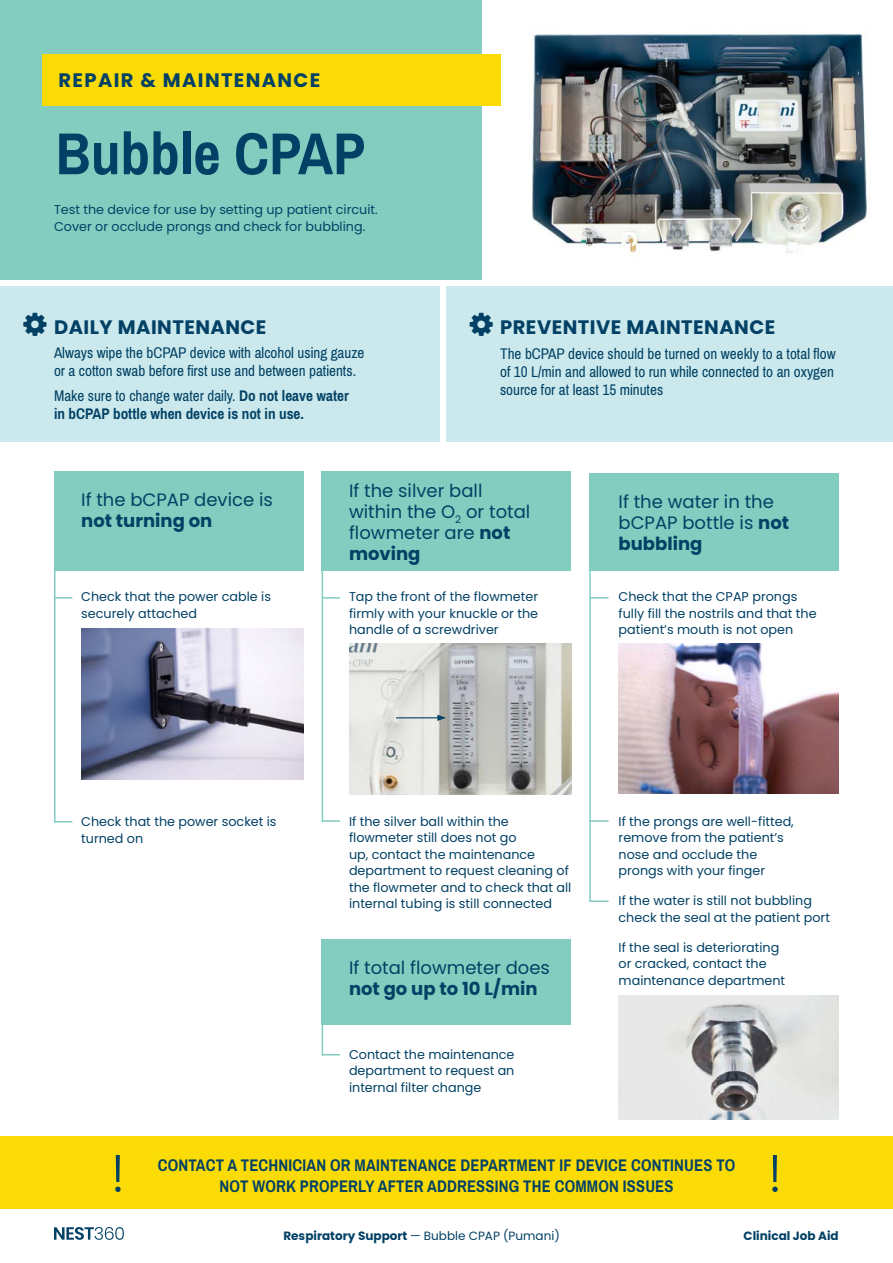
<style>
.page{position:relative;width:893px;height:1263px;background:#fff}
.page>*{position:absolute;margin:0;border:0;box-sizing:border-box;transform-origin:0 0}
.t1{font:700 64.5px "Pragati Narrow";color:#024165}
.t2{font:300 52.5px "Poppins";color:#024165}
.Medium_Text{font:700 19.5px "Poppins";letter-spacing:.025em;color:#024165}
.Medium_Text-2{font:700 19.5px "Poppins";letter-spacing:.07em;color:#024165}
.Medium_Text-3{font:18px/21px "Poppins";color:#024165}
.complications_list{font:700 18px "Pragati Narrow";letter-spacing:.01em;color:#024165}
.complications_list-2{font:16.5px/18px "Pragati Narrow";color:#024165}
.complications_list-3{font:700 16.5px/18px "Pragati Narrow";color:#024165}
.small_text_v_2{font:12.75px/16.5px "Poppins";color:#024165}
.Small_Text{font:12.75px/16.5px "Poppins";color:#024165}
.t3{font:12px "Poppins";color:#024165}
.t4{font:700 12px "Poppins";color:#024165}
.s1{font-weight:400}
.s2{font-weight:700}
</style>
<div class="page">
<div style="left:0;top:0;width:482px;height:280px;background:#82cdbf"></div>
<img style="left:492px;top:33px;width:375px;height:223px">
<div style="left:42px;top:54px;width:458px;height:51px;background:#fadb06"></div>
<div style="left:0;top:1137px;width:893px;height:72px;background:#fadb06"></div>
<div style="left:0;top:286px;width:440px;height:155px;background:#cbe9ec"></div>
<div style="left:446px;top:286px;width:447px;height:155px;background:#cbe9ec"></div>
<div style="left:54px;top:471px;width:250px;height:99px;background:#82cdbf"></div>
<div style="left:322px;top:471px;width:249px;height:99px;background:#82cdbf"></div>
<div style="left:589px;top:473px;width:250px;height:97px;background:#82cdbf"></div>
<hr style="left:54px;top:473px;width:2px;height:349px;background:#82cdbf">
<hr style="left:322px;top:495px;width:1px;height:327px;background:#82cdbf">
<hr style="left:589px;top:535px;width:2px;height:367px;background:#82cdbf">
<svg style="left:55px;top:597px;width:17px;height:2px"></svg>
<svg style="left:323px;top:597px;width:17px;height:2px"></svg>
<svg style="left:323px;top:820px;width:17px;height:2px"></svg>
<svg style="left:589px;top:597px;width:19px;height:2px"></svg>
<svg style="left:56px;top:821px;width:16px;height:1px"></svg>
<svg style="left:589px;top:900px;width:19px;height:2px"></svg>
<svg style="left:589px;top:820px;width:19px;height:2px"></svg>
<img style="left:81px;top:628px;width:223px;height:151px">
<img style="left:619px;top:643px;width:220px;height:151px">
<img style="left:619px;top:996px;width:220px;height:123px">
<img style="left:349px;top:643px;width:222px;height:151px">
<div style="left:322px;top:939px;width:249px;height:86px;background:#82cdbf"></div>
<hr style="left:322px;top:988px;width:1px;height:67px;background:#82cdbf">
<svg style="left:323px;top:1054px;width:17px;height:1px"></svg>
<hr style="left:397px;top:717px;width:43px;height:1px;background:#024165">
<svg style="left:437px;top:715px;width:9px;height:6px"></svg>
<svg style="left:54px;top:1227px;width:70px;height:13px"></svg>
<p class="Medium_Text-2" style="left:58px;top:68px;width:263px">REPAIR &amp; MAINTENANCE</p>
<p class="t1" style="left:56px;top:114px;width:311px">Bubble CPAP</p>
<p class="Small_Text" style="left:54px;top:202px;width:325px">Test the device for use by setting up patient circuit.<br>Cover or occlude prongs and check for bubbling.</p>
<p class="Medium_Text" style="left:54px;top:316px;width:214px">DAILY MAINTENANCE</p>
<p class="complications_list-2" style="left:54px;top:344px;width:312px">Always wipe the bCPAP device with alcohol using gauze or a cotton swab before first use and between patients.</p>
<p class="complications_list-3" style="left:54px;top:386px;width:296px"><span class="s1">Make sure to change water daily.</span> Do not leave water in bCPAP bottle when device is not in use.</p>
<p class="Medium_Text" style="left:500px;top:316px;width:277px">PREVENTIVE MAINTENANCE</p>
<p class="complications_list-2" style="left:500px;top:344px;width:337px;text-align:justify">The bCPAP device should be turned on weekly to a total flow of 10 L/min and allowed to run while connected to an oxygen source for at least 15 minutes</p>
<p class="Medium_Text-3" style="left:349px;top:480px;width:183px">If the silver ball within the O<sub>2</sub> or total flowmeter are <span class="s2">not moving</span></p>
<p class="Medium_Text-3" style="left:81px;top:489px;width:193px">If the bCPAP device is <span class="s2">not turning on</span></p>
<p class="Medium_Text-3" style="left:619px;top:491px;width:172px">If the water in the bCPAP bottle is <span class="s2">not bubbling</span></p>
<p class="small_text_v_2" style="left:81px;top:588px;width:191px">Check that the power cable is securely attached</p>
<p class="small_text_v_2" style="left:349px;top:588px;width:191px;text-align:justify">Tap the front of the flowmeter firmly with your knuckle or the handle of a screwdriver</p>
<p class="small_text_v_2" style="left:619px;top:588px;width:200px">Check that the CPAP prongs fully fill the nostrils and that the patient’s mouth is not open</p>
<p class="small_text_v_2" style="left:81px;top:814px;width:197px">Check that the power socket is turned on</p>
<p class="small_text_v_2" style="left:349px;top:813px;width:224px">If the silver ball within the flowmeter still does not go<br>up, contact the maintenance department to request cleaning of the flowmeter and to check that all internal tubing is still connected</p>
<p class="small_text_v_2" style="left:619px;top:813px;width:177px">If the prongs are well-fitted, remove from the patient’s nose and occlude the prongs with your finger</p>
<p class="small_text_v_2" style="left:619px;top:892px;width:213px">If the water is still not bubbling check the seal at the patient port</p>
<p class="small_text_v_2" style="left:619px;top:939px;width:168px">If the seal is deteriorating or cracked, contact the maintenance department</p>
<p class="Medium_Text-3" style="left:349px;top:957px;width:202px">If total flowmeter does <span class="s2">not go up to 10 L/min</span></p>
<p class="small_text_v_2" style="left:349px;top:1046px;width:167px;text-align:justify">Contact the maintenance department to request an internal filter change</p>
<p class="t2" style="left:111px;top:1143px;width:16px">!</p>
<p class="complications_list" style="left:158px;top:1154px;width:579px">CONTACT A TECHNICIAN OR MAINTENANCE DEPARTMENT IF DEVICE CONTINUES TO</p>
<p class="complications_list" style="left:219px;top:1175px;width:456px">NOT WORK PROPERLY AFTER ADDRESSING THE COMMON ISSUES</p>
<p class="t3" style="left:283px;top:1228px;width:278px"><span class="s2">Respiratory Support</span> — Bubble CPAP (Pumani)</p>
<p class="t2" style="left:768px;top:1143px;width:16px">!</p>
<p class="t4" style="left:744px;top:1228px;width:97px">Clinical Job Aid</p>
</div>
